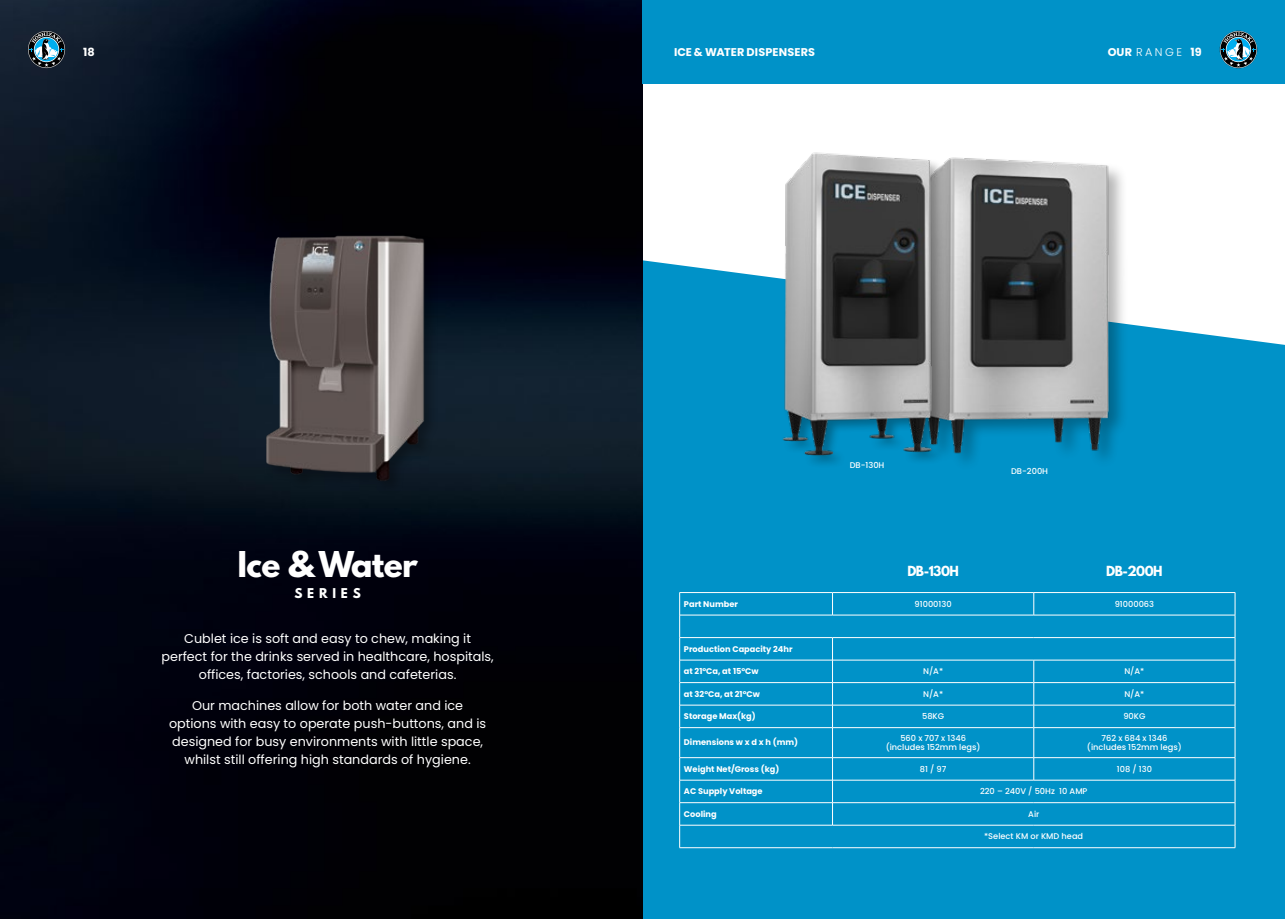
<style>
.page{position:relative;width:1285px;height:919px;background:#fff}
.page>*{position:absolute;margin:0;border:0;box-sizing:border-box;transform-origin:0 0}
.t1{font:700 31.5px "League Spartan";letter-spacing:-.02em;color:#fff}
.t2{font:12.75px/18px "Poppins";color:#fff;text-align:center}
.t3{font:700 12.3px "League Spartan";letter-spacing:-.04em;color:#fff}
.t4{font:700 12px "League Spartan";letter-spacing:.4em;color:#fff}
.t5{font:700 11.25px "Poppins";letter-spacing:.005em;color:#fff}
.t6{font:300 11.25px "Poppins";letter-spacing:.22em;color:#fff}
.t7{font:500 8.25px/9.9px "Poppins";color:#fff;text-align:center}
.t8{font:700 8.25px "Poppins";color:#fff}
.s1{font-weight:700}
</style>
<div class="page">
<div style="left:642px;top:260px;width:642px;height:658px;background:#0092c8"></div>
<img style="left:0;top:0;width:642px;height:918px">
<div style="left:642px;top:0;width:642px;height:83px;background:#0092c8"></div>
<div style="left:264px;top:233px;width:175px;height:262px;background:#000;opacity:.3"></div>
<img style="left:251px;top:194px;width:180px;height:291px">
<div style="left:919px;top:156px;width:209px;height:315px;background:#0092c8"></div>
<img style="left:968px;top:156px;width:203px;height:300px">
<img style="left:752px;top:152px;width:216px;height:315px">
<hr style="left:679px;top:592px;width:153px;height:1px;background:#fff">
<hr style="left:832px;top:592px;width:201px;height:1px;background:#fff">
<hr style="left:1033px;top:592px;width:201px;height:1px;background:#fff">
<hr style="left:679px;top:614px;width:153px;height:1px;background:#fff">
<hr style="left:832px;top:614px;width:201px;height:1px;background:#fff">
<hr style="left:1033px;top:614px;width:201px;height:1px;background:#fff">
<hr style="left:679px;top:637px;width:153px;height:1px;background:#fff">
<hr style="left:832px;top:637px;width:201px;height:1px;background:#fff">
<hr style="left:1033px;top:637px;width:201px;height:1px;background:#fff">
<hr style="left:679px;top:659px;width:153px;height:1px;background:#fff">
<hr style="left:832px;top:659px;width:201px;height:1px;background:#fff">
<hr style="left:1033px;top:659px;width:201px;height:1px;background:#fff">
<hr style="left:679px;top:682px;width:153px;height:1px;background:#fff">
<hr style="left:832px;top:682px;width:201px;height:1px;background:#fff">
<hr style="left:1033px;top:682px;width:201px;height:1px;background:#fff">
<hr style="left:679px;top:704px;width:153px;height:1px;background:#fff">
<hr style="left:832px;top:704px;width:201px;height:1px;background:#fff">
<hr style="left:1033px;top:704px;width:201px;height:1px;background:#fff">
<hr style="left:679px;top:727px;width:153px;height:1px;background:#fff">
<hr style="left:832px;top:727px;width:201px;height:1px;background:#fff">
<hr style="left:1033px;top:727px;width:201px;height:1px;background:#fff">
<hr style="left:679px;top:757px;width:153px;height:1px;background:#fff">
<hr style="left:832px;top:757px;width:201px;height:1px;background:#fff">
<hr style="left:1033px;top:757px;width:201px;height:1px;background:#fff">
<hr style="left:679px;top:779px;width:153px;height:1px;background:#fff">
<hr style="left:832px;top:779px;width:201px;height:1px;background:#fff">
<hr style="left:1033px;top:779px;width:201px;height:1px;background:#fff">
<hr style="left:679px;top:802px;width:153px;height:1px;background:#fff">
<hr style="left:832px;top:802px;width:201px;height:1px;background:#fff">
<hr style="left:1033px;top:802px;width:201px;height:1px;background:#fff">
<hr style="left:679px;top:824px;width:153px;height:1px;background:#fff">
<hr style="left:832px;top:824px;width:201px;height:1px;background:#fff">
<hr style="left:1033px;top:824px;width:201px;height:1px;background:#fff">
<hr style="left:679px;top:847px;width:153px;height:1px;background:#fff">
<hr style="left:832px;top:847px;width:201px;height:1px;background:#fff">
<hr style="left:1033px;top:847px;width:201px;height:1px;background:#fff">
<svg style="left:1033px;top:592px;width:1px;height:22px"></svg>
<svg style="left:832px;top:592px;width:1px;height:22px"></svg>
<svg style="left:832px;top:637px;width:1px;height:90px"></svg>
<hr style="left:832px;top:727px;width:1px;height:30px;background:#fff">
<hr style="left:1033px;top:727px;width:1px;height:30px;background:#fff">
<svg style="left:1234px;top:592px;width:1px;height:135px"></svg>
<hr style="left:1234px;top:727px;width:1px;height:30px;background:#fff">
<svg style="left:832px;top:757px;width:1px;height:67px"></svg>
<svg style="left:679px;top:592px;width:1px;height:135px"></svg>
<hr style="left:679px;top:727px;width:1px;height:30px;background:#fff">
<svg style="left:679px;top:757px;width:1px;height:90px"></svg>
<svg style="left:1033px;top:660px;width:1px;height:67px"></svg>
<svg style="left:1033px;top:757px;width:1px;height:22px"></svg>
<svg style="left:1234px;top:757px;width:1px;height:90px"></svg>
<svg style="left:1219px;top:31px;width:37px;height:37px"></svg>
<svg style="left:28px;top:31px;width:37px;height:37px"></svg>
<p class="t5" style="left:83px;top:46px;width:13px">18</p>
<p class="t5" style="left:1190px;top:46px;width:13px">19</p>
<p class="t5" style="left:674px;top:46px;width:143px">ICE &amp; WATER DISPENSERS</p>
<p class="t6" style="left:1107px;top:46px;width:76px"><span class="s1">OUR</span> RANGE</p>
<h1 class="t1" style="left:237px;top:539px;width:182px">Ice &amp; Water</h1>
<p class="t4" style="left:294px;top:583px;width:68px">SERIES</p>
<p class="t2" style="left:161px;top:629px;width:334px">Cublet ice is soft and easy to chew, making it perfect for the drinks served in healthcare, hospitals, offices, factories, schools and cafeterias.</p>
<p class="t2" style="left:169px;top:696px;width:318px">Our machines allow for both water and ice options with easy to operate push-buttons, and is designed for busy environments with little space, whilst still offering high standards of hygiene.</p>
<p class="t7" style="left:849px;top:459px;width:36px">DB-130H</p>
<p class="t7" style="left:1010px;top:466px;width:39px">DB-200H</p>
<p class="t3" style="left:907px;top:561px;width:53px">DB-130H</p>
<p class="t3" style="left:1105px;top:561px;width:58px">DB-200H</p>
<p class="t8" style="left:683px;top:599px;width:56px">Part Number</p>
<p class="t7" style="left:914px;top:598px;width:39px">91000130</p>
<p class="t7" style="left:1114px;top:598px;width:41px">91000063</p>
<p class="t8" style="left:683px;top:644px;width:110px">Production Capacity 24hr</p>
<p class="t8" style="left:683px;top:666px;width:76px">at 21°Ca, at 15°Cw</p>
<p class="t7" style="left:922px;top:666px;width:22px">N/A*</p>
<p class="t7" style="left:1124px;top:666px;width:22px">N/A*</p>
<p class="t8" style="left:683px;top:689px;width:78px">at 32°Ca, at 21°Cw</p>
<p class="t7" style="left:922px;top:688px;width:22px">N/A*</p>
<p class="t7" style="left:1124px;top:688px;width:22px">N/A*</p>
<p class="t8" style="left:683px;top:711px;width:73px">Storage Max(kg)</p>
<p class="t7" style="left:921px;top:711px;width:24px">58KG</p>
<p class="t7" style="left:1123px;top:711px;width:24px">90KG</p>
<p class="t8" style="left:683px;top:737px;width:116px">Dimensions w x d x h (mm)</p>
<p class="t7" style="left:885px;top:732px;width:96px">560 x 707 x 1346 (includes 152mm legs)</p>
<p class="t7" style="left:1086px;top:732px;width:96px">762 x 684 x 1346 (includes 152mm legs)</p>
<p class="t8" style="left:683px;top:764px;width:97px">Weight Net/Gross (kg)</p>
<p class="t7" style="left:919px;top:763px;width:28px">81 / 97</p>
<p class="t7" style="left:1116px;top:763px;width:37px">108 / 130</p>
<p class="t8" style="left:683px;top:786px;width:80px">AC Supply Voltage</p>
<p class="t7" style="left:979px;top:786px;width:109px">220 – 240V / 50Hz 10 AMP</p>
<p class="t8" style="left:683px;top:809px;width:34px">Cooling</p>
<p class="t7" style="left:1028px;top:808px;width:13px">Air</p>
<p class="t7" style="left:983px;top:831px;width:101px">*Select KM or KMD head</p>
</div>
